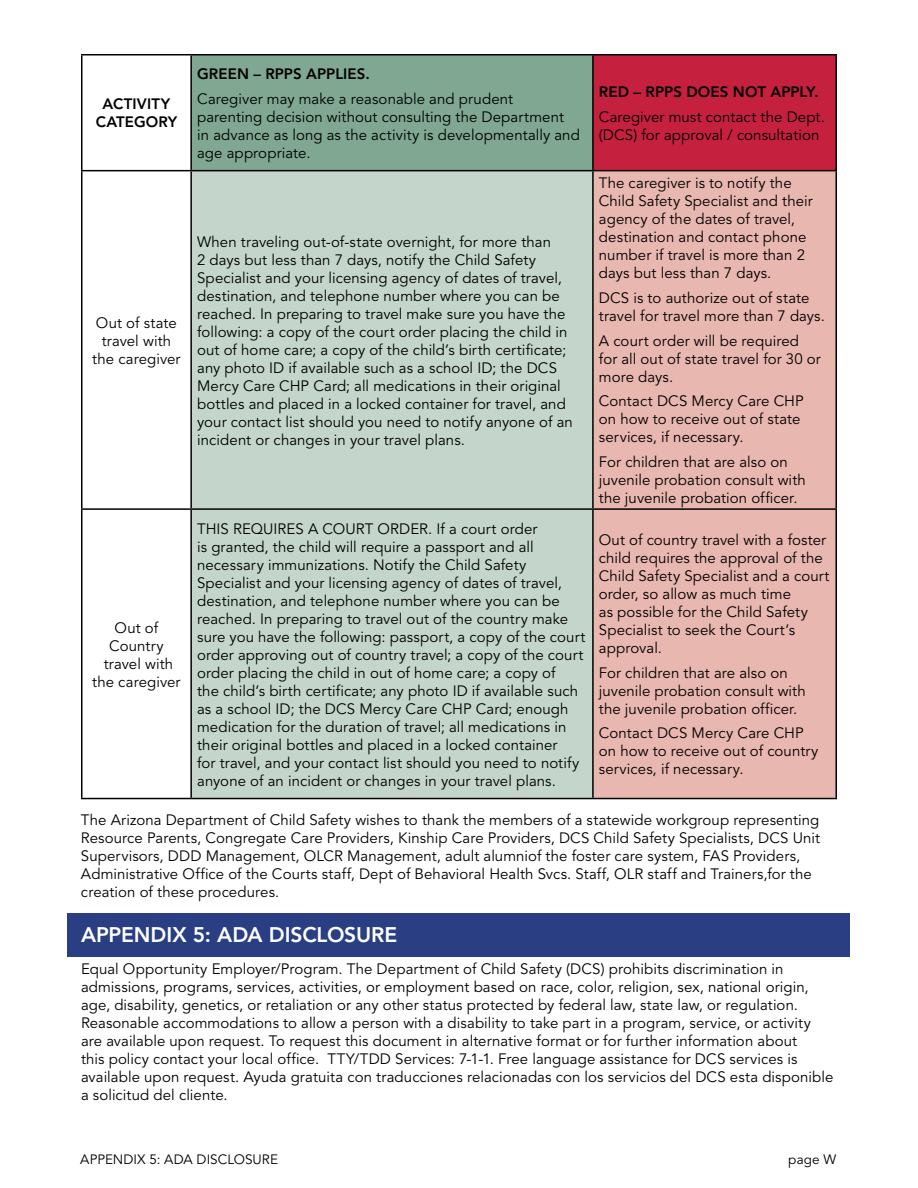
<style>
.page{position:relative;width:918px;height:1188px;background:#fff}
.page>*{position:absolute;margin:0;border:0;box-sizing:border-box;transform-origin:0 0}
.t1{font:800 21px "Avenir";letter-spacing:-.005em;color:#fff}
.t2{font:15px/18px "Avenir";letter-spacing:.005em;color:#000}
.t3{font:800 15px/18px "Avenir";letter-spacing:.005em;color:#000;text-align:center}
.t4{font:13.5px "Avenir";letter-spacing:.005em;color:#000}
</style>
<div class="page">
<div style="left:68px;top:913px;width:782px;height:43px;background:#293e83"></div>
<div style="left:191px;top:55px;width:402px;height:116px;background:#7fa791"></div>
<div style="left:593px;top:55px;width:243px;height:116px;background:#c5203e"></div>
<div style="left:192px;top:171px;width:400px;height:627px;background:#c4d6cb"></div>
<div style="left:594px;top:171px;width:242px;height:627px;background:#e8b7af"></div>
<hr style="left:81px;top:54px;width:110px;height:2px;background:#000">
<hr style="left:81px;top:56px;width:1px;height:114px;background:#000">
<hr style="left:191px;top:54px;width:402px;height:2px;background:#000">
<hr style="left:190px;top:56px;width:2px;height:114px;background:#000">
<hr style="left:593px;top:54px;width:244px;height:2px;background:#000">
<hr style="left:592px;top:56px;width:2px;height:114px;background:#000">
<hr style="left:836px;top:56px;width:1px;height:114px;background:#000">
<hr style="left:81px;top:170px;width:110px;height:1px;background:#000">
<hr style="left:81px;top:171px;width:1px;height:337px;background:#000">
<hr style="left:191px;top:170px;width:402px;height:1px;background:#000">
<hr style="left:190px;top:171px;width:2px;height:337px;background:#000">
<hr style="left:593px;top:170px;width:244px;height:1px;background:#000">
<hr style="left:592px;top:171px;width:2px;height:337px;background:#000">
<hr style="left:836px;top:171px;width:1px;height:337px;background:#000">
<hr style="left:81px;top:508px;width:110px;height:2px;background:#000">
<hr style="left:81px;top:510px;width:1px;height:288px;background:#000">
<hr style="left:191px;top:508px;width:402px;height:2px;background:#000">
<hr style="left:190px;top:510px;width:2px;height:288px;background:#000">
<hr style="left:593px;top:508px;width:244px;height:2px;background:#000">
<hr style="left:592px;top:510px;width:2px;height:288px;background:#000">
<hr style="left:836px;top:510px;width:1px;height:288px;background:#000">
<hr style="left:81px;top:798px;width:110px;height:1px;background:#000">
<hr style="left:191px;top:798px;width:402px;height:1px;background:#000">
<hr style="left:593px;top:798px;width:244px;height:1px;background:#000">
<p class="t3" style="left:96px;top:95px;width:83px">ACTIVITY<br>CATEGORY</p>
<p class="t3" style="left:197px;top:65px;width:174px">GREEN – RPPS APPLIES.</p>
<p class="t2" style="left:197px;top:90px;width:384px">Caregiver may make a reasonable and prudent parenting decision without consulting the Department<br>in advance as long as the activity is developmentally and age appropriate.</p>
<p class="t2" style="left:92px;top:314px;width:90px;text-align:center">Out of state travel with the caregiver</p>
<p class="t2" style="left:197px;top:233px;width:377px">When traveling out-of-state overnight, for more than<br>2 days but less than 7 days, notify the Child Safety Specialist and your licensing agency of dates of travel, destination, and telephone number where you can be reached. In preparing to travel make sure you have the following: a copy of the court order placing the child in out of home care; a copy of the child’s birth certificate; any photo ID if available such as a school ID; the DCS Mercy Care CHP Card; all medications in their original bottles and placed in a locked container for travel, and your contact list should you need to notify anyone of an incident or changes in your travel plans.</p>
<p class="t3" style="left:599px;top:83px;width:221px">RED – RPPS DOES NOT APPLY.</p>
<p class="t2" style="left:599px;top:108px;width:227px">Caregiver must contact the Dept. (DCS) for approval / consultation</p>
<p class="t2" style="left:599px;top:174px;width:215px">The caregiver is to notify the<br>Child Safety Specialist and their agency of the dates of travel, destination and contact phone number if travel is more than 2 days but less than 7 days.</p>
<p class="t2" style="left:599px;top:289px;width:228px">DCS is to authorize out of state travel for travel more than 7 days.</p>
<p class="t2" style="left:599px;top:332px;width:224px">A court order will be required for all out of state travel for 30 or more days.</p>
<p class="t2" style="left:599px;top:393px;width:206px">Contact DCS Mercy Care CHP on how to receive out of state services, if necessary.</p>
<p class="t2" style="left:599px;top:453px;width:208px">For children that are also on juvenile probation consult with the juvenile probation officer.</p>
<p class="t2" style="left:197px;top:520px;width:390px">THIS REQUIRES A COURT ORDER. If a court order<br>is granted, the child will require a passport and all necessary immunizations. Notify the Child Safety Specialist and your licensing agency of dates of travel, destination, and telephone number where you can be reached. In preparing to travel out of the country make sure you have the following: passport, a copy of the court order approving out of country travel; a copy of the court order placing the child in out of home care; a copy of<br>the child’s birth certificate; any photo ID if available such as a school ID; the DCS Mercy Care CHP Card; enough medication for the duration of travel; all medications in their original bottles and placed in a locked container<br>for travel, and your contact list should you need to notify anyone of an incident or changes in your travel plans.</p>
<p class="t2" style="left:599px;top:531px;width:232px">Out of country travel with a foster child requires the approval of the<br>Child Safety Specialist and a court order, so allow as much time<br>as possible for the Child Safety<br>Specialist to seek the Court’s approval.</p>
<p class="t2" style="left:92px;top:619px;width:90px;text-align:center">Out of<br>Country travel with the caregiver</p>
<p class="t2" style="left:599px;top:664px;width:208px">For children that are also on juvenile probation consult with the juvenile probation officer.</p>
<p class="t2" style="left:599px;top:725px;width:221px">Contact DCS Mercy Care CHP on how to receive out of country services, if necessary.</p>
<p class="t2" style="left:81px;top:811px;width:741px">The Arizona Department of Child Safety wishes to thank the members of a statewide workgroup representing Resource Parents, Congregate Care Providers, Kinship Care Providers, DCS Child Safety Specialists, DCS Unit Supervisors, DDD Management, OLCR Management, adult alumniof the foster care system, FAS Providers, Administrative Office of the Courts staff, Dept of Behavioral Health Svcs. Staff, OLR staff and Trainers,for the creation of these procedures.</p>
<h1 class="t1" style="left:81px;top:923px;width:318px">APPENDIX 5: ADA DISCLOSURE</h1>
<p class="t2" style="left:81px;top:960px;width:754px">Equal Opportunity Employer/Program. The Department of Child Safety (DCS) prohibits discrimination in admissions, programs, services, activities, or employment based on race, color, religion, sex, national origin, age, disability, genetics, or retaliation or any other status protected by federal law, state law, or regulation.<br>Reasonable accommodations to allow a person with a disability to take part in a program, service, or activity are available upon request. To request this document in alternative format or for further information about<br>this policy contact your local office. TTY/TDD Services: 7-1-1. Free language assistance for DCS services is available upon request. Ayuda gratuita con traducciones relacionadas con los servicios del DCS esta disponible a solicitud del cliente.</p>
<p class="t4" style="left:80px;top:1152px;width:199px">APPENDIX 5: ADA DISCLOSURE</p>
<p class="t4" style="left:788px;top:1152px;width:49px">page W</p>
</div>
